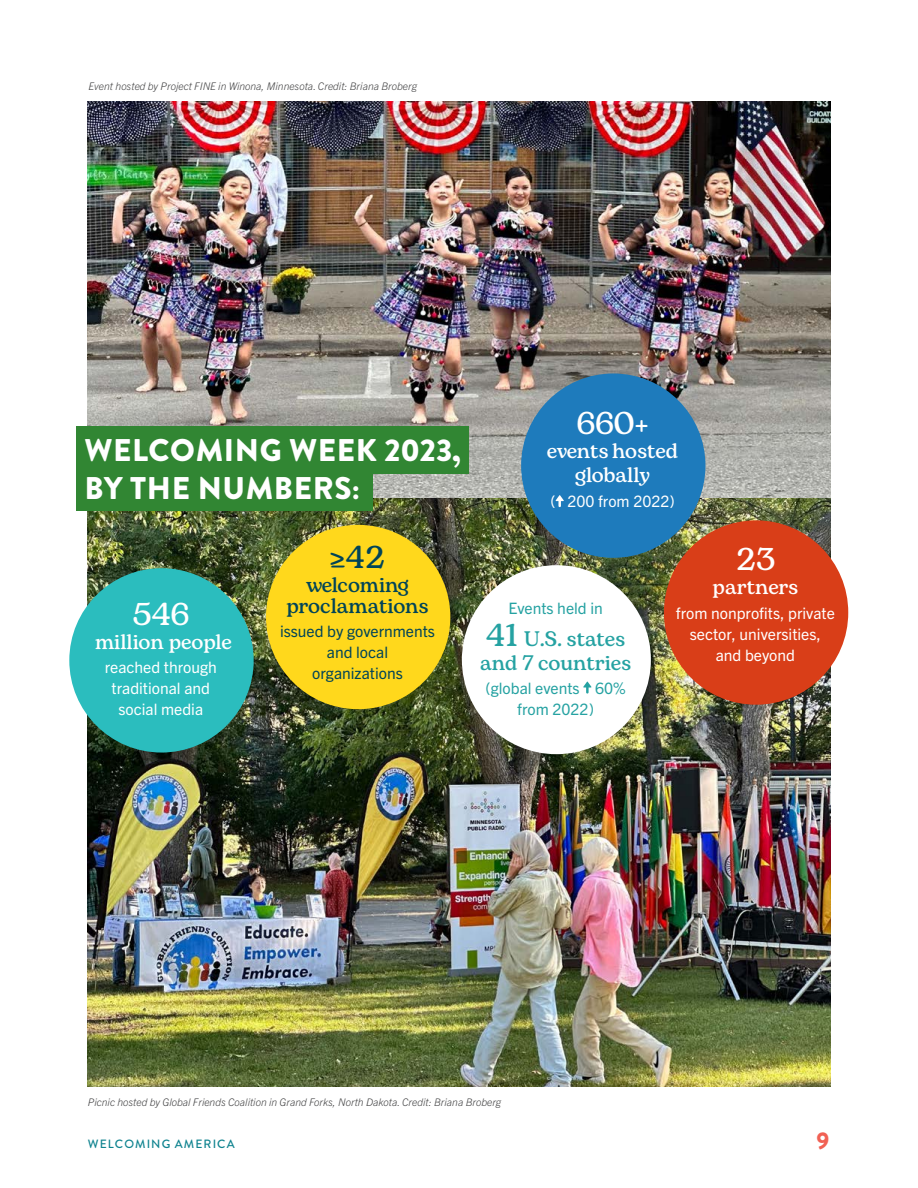
<style>
.page{position:relative;width:918px;height:1188px;background:#fff}
.page>*{position:absolute;margin:0;border:0;box-sizing:border-box;transform-origin:0 0}
.t1{font:500 31.5px "Bogart";color:#fff}
.t2{font:500 31.5px "Bogart";color:#004458}
.t3{font:900 31.35px/37.3px "Brandon Grotesque";letter-spacing:.02em;color:#fff}
.t4{font:900 24px "Brandon Grotesque";color:#f16154}
.t5{font:500 21px/24px "Bogart";color:#fff;text-align:center}
.t6{font:500 21px/24px "Bogart";color:#25a2a2}
.t7{font:500 21px/21px "Bogart";letter-spacing:-.01em;color:#004458;text-align:center}
.t8{font:15.75px/21px "Trade Gothic Next LT Pro";color:#fff;text-align:center}
.t9{font:15.75px/21px "Trade Gothic Next LT Pro";color:#004458;text-align:center}
.t10{font:15.75px/21px "Trade Gothic Next LT Pro";color:#25a2a2;text-align:center}
.t11{font:500 12px "Brandon Grotesque";letter-spacing:.09em;color:#0f838f}
.t12{font:italic 300 10.5px "Trade Gothic Next LT Pro";color:#454546}
.s1{font-size:31.5px}
</style>
<div class="page">
<img style="left:88px;top:101px;width:742px;height:397px">
<img style="left:88px;top:498px;width:742px;height:589px">
<div style="left:69px;top:568px;width:185px;height:185px;background:#2bbdbe;border-radius:50%"></div>
<div style="left:266px;top:525px;width:184px;height:184px;background:#ffd81c;border-radius:50%"></div>
<div style="left:462px;top:565px;width:189px;height:189px;background:#fff;border-radius:50%"></div>
<svg style="left:583px;top:682px;width:8px;height:12px"></svg>
<div style="left:664px;top:520px;width:184px;height:185px;background:#d93e18;border-radius:50%"></div>
<div style="left:521px;top:373px;width:184px;height:185px;background:#1e7bbc;border-radius:50%"></div>
<svg style="left:556px;top:495px;width:8px;height:12px"></svg>
<div style="left:76px;top:426px;width:393px;height:48px;background:#318633"></div>
<div style="left:76px;top:460px;width:296px;height:51px;background:#318633"></div>
<p class="t12" style="left:88px;top:78px;width:330px">Event hosted by Project FINE in Winona, Minnesota. Credit: Briana Broberg</p>
<h2 class="t3" style="left:85px;top:432px;width:378px">WELCOMING WEEK 2023,<br>BY THE NUMBERS:</h2>
<h1 class="t1" style="left:132px;top:591px;width:59px">546</h1>
<h3 class="t5" style="left:95px;top:629px;width:138px">million people</h3>
<h3 class="t8" style="left:105px;top:655px;width:114px">reached through traditional and social media</h3>
<h1 class="t2" style="left:330px;top:534px;width:57px">≥42</h1>
<h3 class="t7" style="left:286px;top:574px;width:144px">welcoming proclamations</h3>
<h3 class="t9" style="left:280px;top:619px;width:156px">issued by governments and local organizations</h3>
<h1 class="t1" style="left:577px;top:400px;width:73px">660+</h1>
<h3 class="t5" style="left:547px;top:439px;width:133px">events hosted globally</h3>
<h3 class="t8" style="left:550px;top:490px;width:126px">( 200 from 2022)</h3>
<h3 class="t10" style="left:508px;top:597px;width:96px">Events held in</h3>
<h3 class="t6" style="left:480px;top:626px;width:152px"><span class="s1">41</span> U.S. states and 7 countries</h3>
<h3 class="t10" style="left:486px;top:676px;width:142px">(global events 60% from 2022)</h3>
<h1 class="t1" style="left:736px;top:537px;width:41px">23</h1>
<h3 class="t5" style="left:713px;top:575px;width:87px">partners</h3>
<h3 class="t8" style="left:676px;top:602px;width:161px">from nonprofits, private sector, universities, and beyond</h3>
<p class="t12" style="left:88px;top:1095px;width:415px">Picnic hosted by Global Friends Coalition in Grand Forks, North Dakota. Credit: Briana Broberg</p>
<p class="t11" style="left:88px;top:1135px;width:148px">WELCOMING AMERICA</p>
<h3 class="t4" style="left:817px;top:1124px;width:14px">9</h3>
</div>
